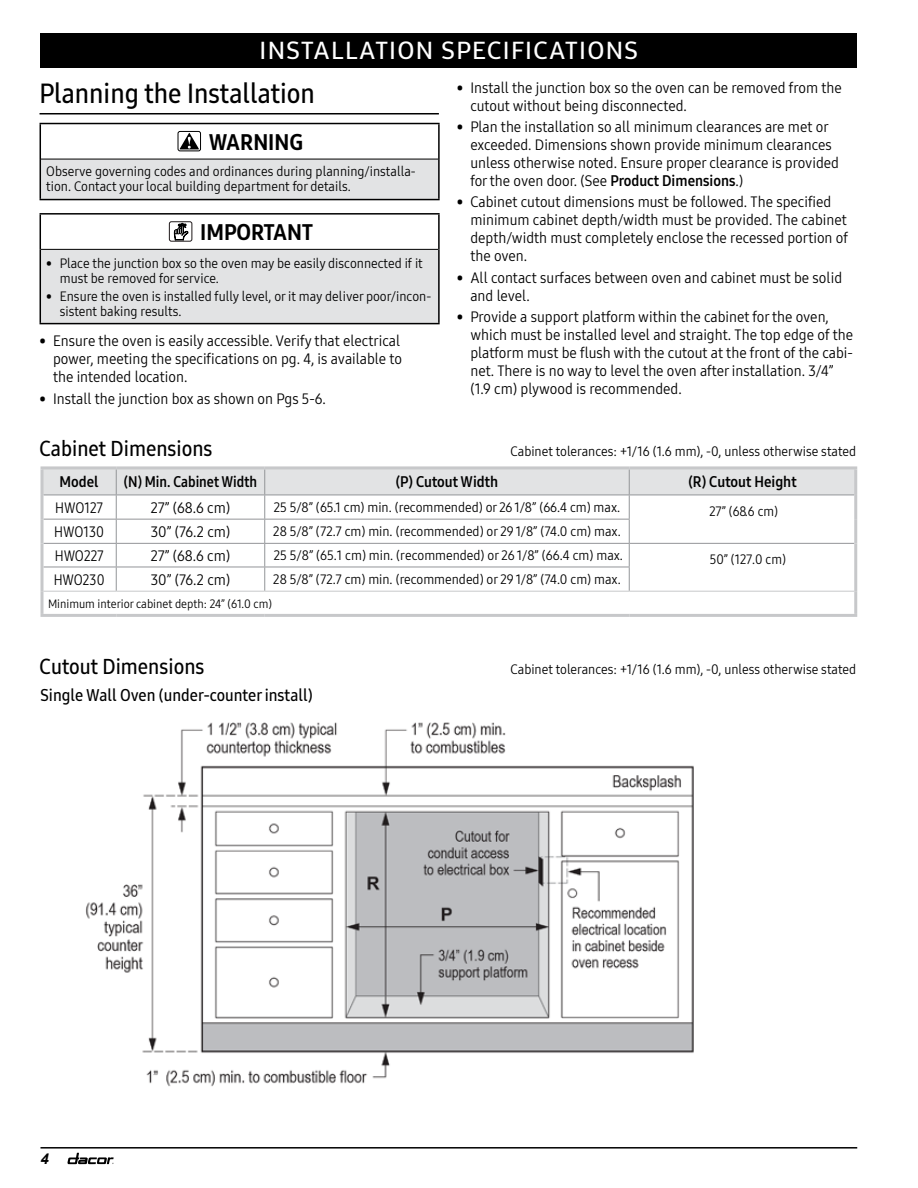
<style>
.page{position:relative;width:918px;height:1188px;background:#fff}
.page>*{position:absolute;margin:0;border:0;box-sizing:border-box;transform-origin:0 0}
.t1{font:27px "Samsung One 600 C";color:#000}
.t2{font:24px "Samsung One 600 C";letter-spacing:.05em;color:#fff;scale:1.1 1}
.t3{font:22.5px "Samsung One 800 C";color:#000}
.t4{font:21px "Samsung One 600 C";color:#000}
.t5{font:16.5px "Samsung One 600 C";color:#000}
.t6{font:15px/18px "Samsung One 400 C";color:#000}
.t7{font:15px "Samsung One 700 C";color:#000}
.t8{font:15px "Samsung One 400 C";color:#000;scale:.93 1}
.t9{font:15px "Samsung One 700 C";color:#000;scale:.95 1}
.t10{font:italic 700 15px "Arial";color:#000}
.t11{font:13.5px/15px "Samsung One 400 C";color:#000}
.t12{font:12px "Samsung One 400 C";color:#000}
.s1{font-family:"Samsung One 700 C"}
</style>
<div class="page">
<svg style="left:68px;top:1153px;width:46px;height:11px"></svg>
<hr style="left:40px;top:1147px;width:817px;height:2px;background:#000">
<svg style="left:44px;top:469px;width:810px;height:122px"></svg>
<hr style="left:40px;top:466px;width:76px;height:3px;background:#c7c8ca">
<svg style="left:40px;top:469px;width:4px;height:26px"></svg>
<hr style="left:116px;top:466px;width:149px;height:3px;background:#c7c8ca">
<hr style="left:265px;top:466px;width:364px;height:3px;background:#c7c8ca">
<hr style="left:629px;top:466px;width:228px;height:3px;background:#c7c8ca">
<hr style="left:854px;top:469px;width:3px;height:26px;background:#c7c8ca">
<svg style="left:40px;top:495px;width:4px;height:24px"></svg>
<hr style="left:854px;top:495px;width:3px;height:24px;background:#c7c8ca">
<hr style="left:854px;top:519px;width:3px;height:24px;background:#c7c8ca">
<svg style="left:40px;top:519px;width:4px;height:24px"></svg>
<svg style="left:40px;top:543px;width:4px;height:24px"></svg>
<hr style="left:854px;top:543px;width:3px;height:24px;background:#c7c8ca">
<hr style="left:854px;top:567px;width:3px;height:24px;background:#c7c8ca">
<hr style="left:854px;top:591px;width:3px;height:23px;background:#c7c8ca">
<svg style="left:40px;top:567px;width:4px;height:24px"></svg>
<svg style="left:40px;top:591px;width:4px;height:23px"></svg>
<hr style="left:40px;top:614px;width:76px;height:3px;background:#c7c8ca">
<hr style="left:116px;top:614px;width:149px;height:3px;background:#c7c8ca">
<hr style="left:265px;top:614px;width:364px;height:3px;background:#c7c8ca">
<hr style="left:629px;top:614px;width:228px;height:3px;background:#c7c8ca">
<hr style="left:44px;top:591px;width:72px;height:1px;background:#c7c8ca">
<hr style="left:116px;top:591px;width:149px;height:1px;background:#c7c8ca">
<hr style="left:265px;top:591px;width:364px;height:1px;background:#c7c8ca">
<hr style="left:629px;top:591px;width:225px;height:1px;background:#c7c8ca">
<hr style="left:40px;top:113px;width:399px;height:1px;background:#000">
<div style="left:40px;top:159px;width:399px;height:41px;background:#e2e3e4"></div>
<hr style="left:41px;top:159px;width:397px;height:1px;background:#000">
<hr style="left:40px;top:123px;width:400px;height:1px;background:#000">
<hr style="left:40px;top:124px;width:1px;height:35px;background:#000">
<hr style="left:438px;top:124px;width:2px;height:35px;background:#000">
<hr style="left:40px;top:159px;width:1px;height:40px;background:#000">
<hr style="left:438px;top:159px;width:2px;height:40px;background:#000">
<hr style="left:40px;top:199px;width:400px;height:1px;background:#000">
<div style="left:178px;top:131px;width:23px;height:20px;border:1px solid #000;border-radius:2px"></div>
<svg style="left:179px;top:133px;width:20px;height:16px"></svg>
<div style="left:40px;top:249px;width:399px;height:75px;background:#e2e3e4"></div>
<hr style="left:41px;top:249px;width:397px;height:1px;background:#000">
<hr style="left:40px;top:213px;width:400px;height:2px;background:#000">
<hr style="left:40px;top:215px;width:1px;height:34px;background:#000">
<hr style="left:438px;top:215px;width:2px;height:34px;background:#000">
<hr style="left:40px;top:249px;width:1px;height:74px;background:#000">
<hr style="left:438px;top:249px;width:2px;height:74px;background:#000">
<hr style="left:40px;top:323px;width:400px;height:1px;background:#000">
<div style="left:169px;top:221px;width:23px;height:21px;border:1px solid #1f191a;border-radius:2px"></div>
<svg style="left:174px;top:223px;width:14px;height:19px"></svg>
<img style="left:86px;top:722px;width:608px;height:365px">
<div style="left:40px;top:33px;width:817px;height:35px;background:#000"></div>
<h2 class="t2" style="left:260px;top:34px;width:346px">INSTALLATION SPECIFICATIONS</h2>
<h1 class="t1" style="left:40px;top:76px;width:277px">Planning the Installation</h1>
<h3 class="t3" style="left:209px;top:127px;width:96px">WARNING</h3>
<p class="t11" style="left:46px;top:163px;width:371px">Observe governing codes and ordinances during planning/installa&shy;tion. Contact your local building department for details.</p>
<h3 class="t3" style="left:200px;top:217px;width:114px">IMPORTANT</h3>
<p class="t11" style="left:60px;top:255px;width:365px;text-indent:-13px">• Place the junction box so the oven may be easily disconnected if it must be removed for service.</p>
<p class="t11" style="left:60px;top:289px;width:373px;text-indent:-13px">• Ensure the oven is installed fully level, or it may deliver poor/incon&shy;sistent baking results.</p>
<p class="t6" style="left:53px;top:332px;width:350px;text-indent:-13px">• Ensure the oven is easily accessible. Verify that electrical power, meeting the specifications on pg. 4, is available to the intended location.</p>
<p class="t6" style="left:40px;top:389px;width:288px">• Install the junction box as shown on Pgs 5-6.</p>
<p class="t6" style="left:470px;top:78px;width:373px;text-indent:-14px">• Install the junction box so the oven can be removed from the cutout without being disconnected.</p>
<p class="t6" style="left:470px;top:118px;width:370px;text-indent:-14px">• Plan the installation so all minimum clearances are met or exceeded. Dimensions shown provide minimum clearances unless otherwise noted. Ensure proper clearance is provided for the oven door. (See <span class="s1">Product Dimensions</span>.)</p>
<p class="t6" style="left:470px;top:193px;width:379px;text-indent:-14px">• Cabinet cutout dimensions must be followed. The specified minimum cabinet depth/width must be provided. The cabinet depth/width must completely enclose the recessed portion of the oven.</p>
<p class="t6" style="left:470px;top:268px;width:373px;text-indent:-14px">• All contact surfaces between oven and cabinet must be solid and level.</p>
<p class="t6" style="left:470px;top:308px;width:384px;text-indent:-14px">• Provide a support platform within the cabinet for the oven, which must be installed level and straight. The top edge of the platform must be flush with the cutout at the front of the cabi&shy;net. There is no way to level the oven after installation. 3/4” (1.9 cm) plywood is recommended.</p>
<h3 class="t4" style="left:40px;top:435px;width:175px">Cabinet Dimensions</h3>
<p class="t11" style="left:511px;top:444px;width:347px">Cabinet tolerances: +1/16 (1.6 mm), -0, unless otherwise stated</p>
<p class="t7" style="left:60px;top:472px;width:41px">Model</p>
<p class="t9" style="left:124px;top:472px;width:142px">(N) Min. Cabinet Width</p>
<p class="t7" style="left:396px;top:472px;width:104px">(P) Cutout Width</p>
<p class="t7" style="left:688px;top:472px;width:110px">(R) Cutout Height</p>
<p class="t8" style="left:55px;top:498px;width:53px">HWO127</p>
<p class="t6" style="left:151px;top:498px;width:81px">27” (68.6 cm)</p>
<p class="t11" style="left:274px;top:500px;width:348px">25 5/8” (65.1 cm) min. (recommended) or 26 1/8” (66.4 cm) max.</p>
<p class="t11" style="left:710px;top:504px;width:70px">27” (68.6 cm)</p>
<p class="t8" style="left:54px;top:522px;width:55px">HWO130</p>
<p class="t6" style="left:151px;top:523px;width:81px">30” (76.2 cm)</p>
<p class="t11" style="left:273px;top:524px;width:349px">28 5/8” (72.7 cm) min. (recommended) or 29 1/8” (74.0 cm) max.</p>
<p class="t8" style="left:55px;top:546px;width:54px">HWO227</p>
<p class="t6" style="left:151px;top:547px;width:81px">27” (68.6 cm)</p>
<p class="t11" style="left:274px;top:548px;width:351px">25 5/8” (65.1 cm) min. (recommended) or 26 1/8” (66.4 cm) max.</p>
<p class="t11" style="left:710px;top:552px;width:78px">50” (127.0 cm)</p>
<p class="t8" style="left:54px;top:570px;width:56px">HWO230</p>
<p class="t6" style="left:151px;top:570px;width:81px">30” (76.2 cm)</p>
<p class="t11" style="left:273px;top:572px;width:349px">28 5/8” (72.7 cm) min. (recommended) or 29 1/8” (74.0 cm) max.</p>
<p class="t12" style="left:48px;top:596px;width:225px">Minimum interior cabinet depth: 24” (61.0 cm)</p>
<h3 class="t4" style="left:40px;top:652px;width:166px">Cutout Dimensions</h3>
<p class="t11" style="left:511px;top:662px;width:347px">Cabinet tolerances: +1/16 (1.6 mm), -0, unless otherwise stated</p>
<p class="t5" style="left:40px;top:685px;width:274px">Single Wall Oven (under-counter install)</p>
<p class="t10" style="left:40px;top:1148px;width:10px">4</p>
</div>
